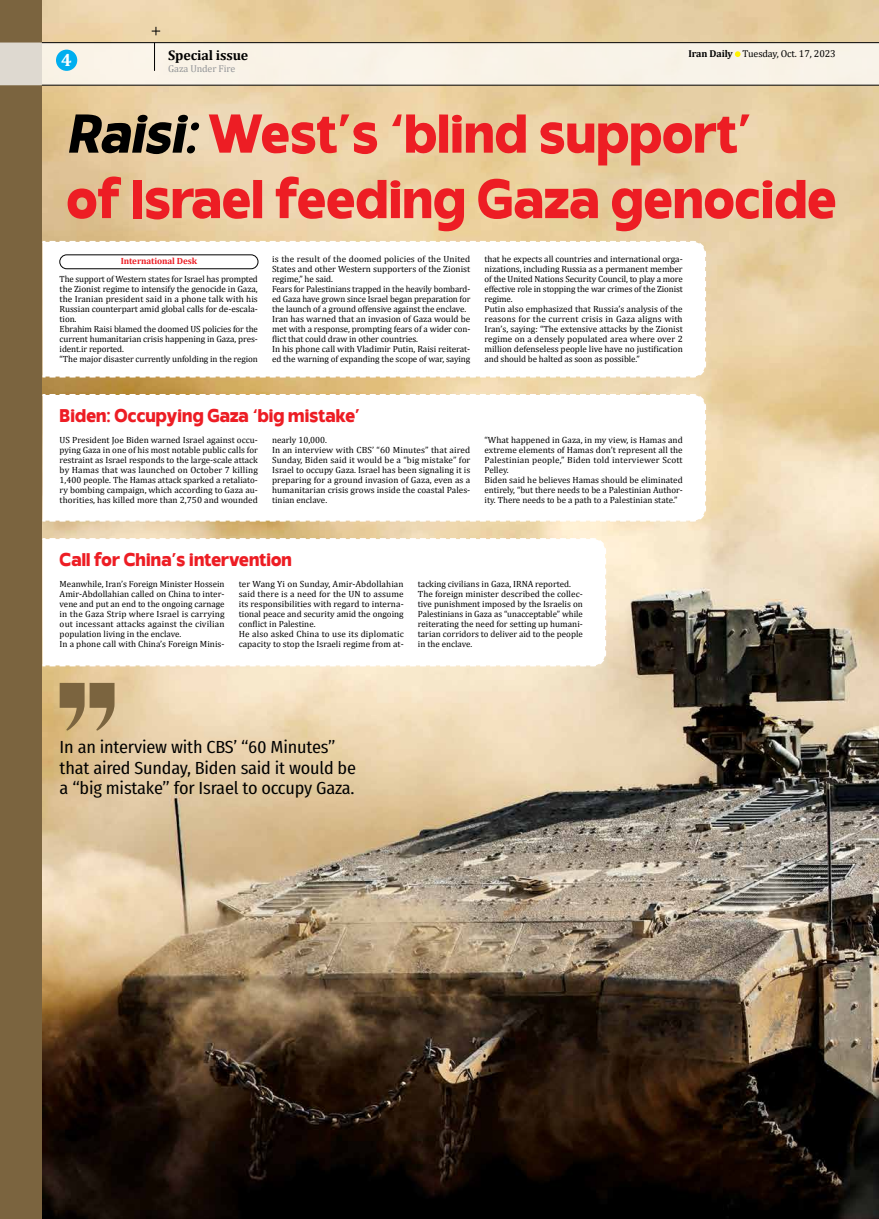
<style>
.page{position:relative;width:879px;height:1219px;background:#fff}
.page>*{position:absolute;margin:0;border:0;box-sizing:border-box;transform-origin:0 0}
.t1{font:800 54.5px/65.5px "Invisible";letter-spacing:.005em;color:#ed1d24}
.t2{font:800 18.4px "Invisible";letter-spacing:.005em;color:#ed1d24}
.t3{font:700 18px "Cambria";color:#fff}
.t4{font:17.5px/20.5px "Fira Sans Compressed";letter-spacing:-.01em;color:#000;scale:1.13 1}
.t5{font:700 14px "Cambria";letter-spacing:-.01em;color:#000}
.t6{font:10px "Cambria";letter-spacing:-.01em;color:#000}
.t7{font:10px "Cambria";letter-spacing:-.01em;color:#939598}
.t8{font:9px/10px "Cambria";color:#000}
.t9{font:700 9px "Cambria";letter-spacing:-.01em;color:#ed1d24}
.s1{font-weight:700}
.s2{font-style:italic;color:#000}
</style>
<div class="page">
<img style="left:43px;top:0;width:836px;height:1219px">
<div style="left:0;top:0;width:42px;height:1219px;background:#7b643f"></div>
<svg style="left:0;top:43px;width:879px;height:42px"></svg>
<hr style="left:42px;top:42px;width:837px;height:1px;background:#000">
<hr style="left:42px;top:85px;width:837px;height:1px;background:#000">
<svg style="left:42px;top:240px;width:665px;height:139px"></svg>
<svg style="left:42px;top:393px;width:665px;height:130px"></svg>
<svg style="left:42px;top:537px;width:565px;height:130px"></svg>
<div style="left:60px;top:255px;width:198px;height:14px;border:1px solid #000;border-radius:7px"></div>
<svg style="left:60px;top:683px;width:54px;height:48px"></svg>
<svg style="left:152px;top:27px;width:8px;height:8px"></svg>
<h3 class="t3" style="left:61px;top:47px;width:12px">4</h3>
<h3 class="t5" style="left:168px;top:45px;width:82px">Special issue</h3>
<p class="t6" style="left:688px;top:48px;width:149px"><span class="s1">Iran Daily</span> Tuesday, Oct. 17, 2023</p>
<p class="t7" style="left:168px;top:63px;width:69px">Gaza Under Fire</p>
<h1 class="t1" style="left:67px;top:101px;width:771px"><span class="s2">Raisi:</span>West’s ‘blind support’<br>of Israel feeding Gaza genocide</h1>
<p class="t9" style="left:121px;top:254px;width:78px">International Desk</p>
<p class="t8" style="left:60px;top:274px;width:200px">The support of Western states for Israel has prompted the Zionist regime to intensify the genocide in Gaza, the Iranian president said in a phone talk with his Russian counterpart amid global calls for de-escala&shy;tion.<br>Ebrahim Raisi blamed the doomed US policies for the current humanitarian crisis happening in Gaza, pres&shy;ident.ir reported.<br>“The major disaster currently unfolding in the region</p>
<p class="t8" style="left:272px;top:254px;width:200px">is the result of the doomed policies of the United States and other Western supporters of the Zionist regime,” he said.<br>Fears for Palestinians trapped in the heavily bombard&shy;ed Gaza have grown since Israel began preparation for the launch of a ground offensive against the enclave.<br>Iran has warned that an invasion of Gaza would be met with a response, prompting fears of a wider con&shy;flict that could draw in other countries.<br>In his phone call with Vladimir Putin, Raisi reiterat&shy;ed the warning of expanding the scope of war, saying</p>
<p class="t8" style="left:484px;top:254px;width:200px">that he expects all countries and international orga&shy;nizations, including Russia as a permanent member of the United Nations Security Council, to play a more effective role in stopping the war crimes of the Zionist regime.<br>Putin also emphasized that Russia’s analysis of the reasons for the current crisis in Gaza aligns with Iran’s, saying: “The extensive attacks by the Zionist regime on a densely populated area where over 2 million defenseless people live have no justification and should be halted as soon as possible.”</p>
<h2 class="t2" style="left:60px;top:405px;width:302px">Biden: Occupying Gaza ‘big mistake’</h2>
<p class="t8" style="left:60px;top:435px;width:200px;text-align:justify">US President Joe Biden warned Israel against occu&shy;pying Gaza in one of his most notable public calls for restraint as Israel responds to the large-scale attack by Hamas that was launched on October 7 killing 1,400 people. The Hamas attack sparked a retaliato&shy;ry bombing campaign, which according to Gaza au&shy;thorities, has killed more than 2,750 and wounded</p>
<p class="t8" style="left:272px;top:435px;width:200px">nearly 10,000.<br>In an interview with CBS’ “60 Minutes” that aired Sunday, Biden said it would be a “big mistake” for Israel to occupy Gaza. Israel has been signaling it is preparing for a ground invasion of Gaza, even as a humanitarian crisis grows inside the coastal Pales&shy;tinian enclave.</p>
<p class="t8" style="left:484px;top:435px;width:200px">“What happened in Gaza, in my view, is Hamas and extreme elements of Hamas don’t represent all the Palestinian people,” Biden told interviewer Scott Pelley.<br>Biden said he believes Hamas should be eliminated entirely, “but there needs to be a Palestinian Author&shy;ity. There needs to be a path to a Palestinian state.”</p>
<h2 class="t2" style="left:60px;top:549px;width:234px">Call for China’s intervention</h2>
<p class="t8" style="left:60px;top:579px;width:166px">Meanwhile, Iran’s Foreign Minister Hossein Amir-Abdollahian called on China to inter&shy;vene and put an end to the ongoing carnage in the Gaza Strip where Israel is carrying out incessant attacks against the civilian population living in the enclave.<br>In a phone call with China’s Foreign Minis-</p>
<p class="t8" style="left:239px;top:579px;width:166px">ter Wang Yi on Sunday, Amir-Abdollahian said there is a need for the UN to assume its responsibilities with regard to interna&shy;tional peace and security amid the ongoing conflict in Palestine.<br>He also asked China to use its diplomatic capacity to stop the Israeli regime from at-</p>
<p class="t8" style="left:418px;top:579px;width:166px">tacking civilians in Gaza, IRNA reported.<br>The foreign minister described the collec&shy;tive punishment imposed by the Israelis on Palestinians in Gaza as “unacceptable” while reiterating the need for setting up humani&shy;tarian corridors to deliver aid to the people in the enclave.</p>
<h3 class="t4" style="left:60px;top:736px;width:264px">In an interview with CBS’ “60 Minutes” that aired Sunday, Biden said it would be a “big mistake” for Israel to occupy Gaza.</h3>
</div>
